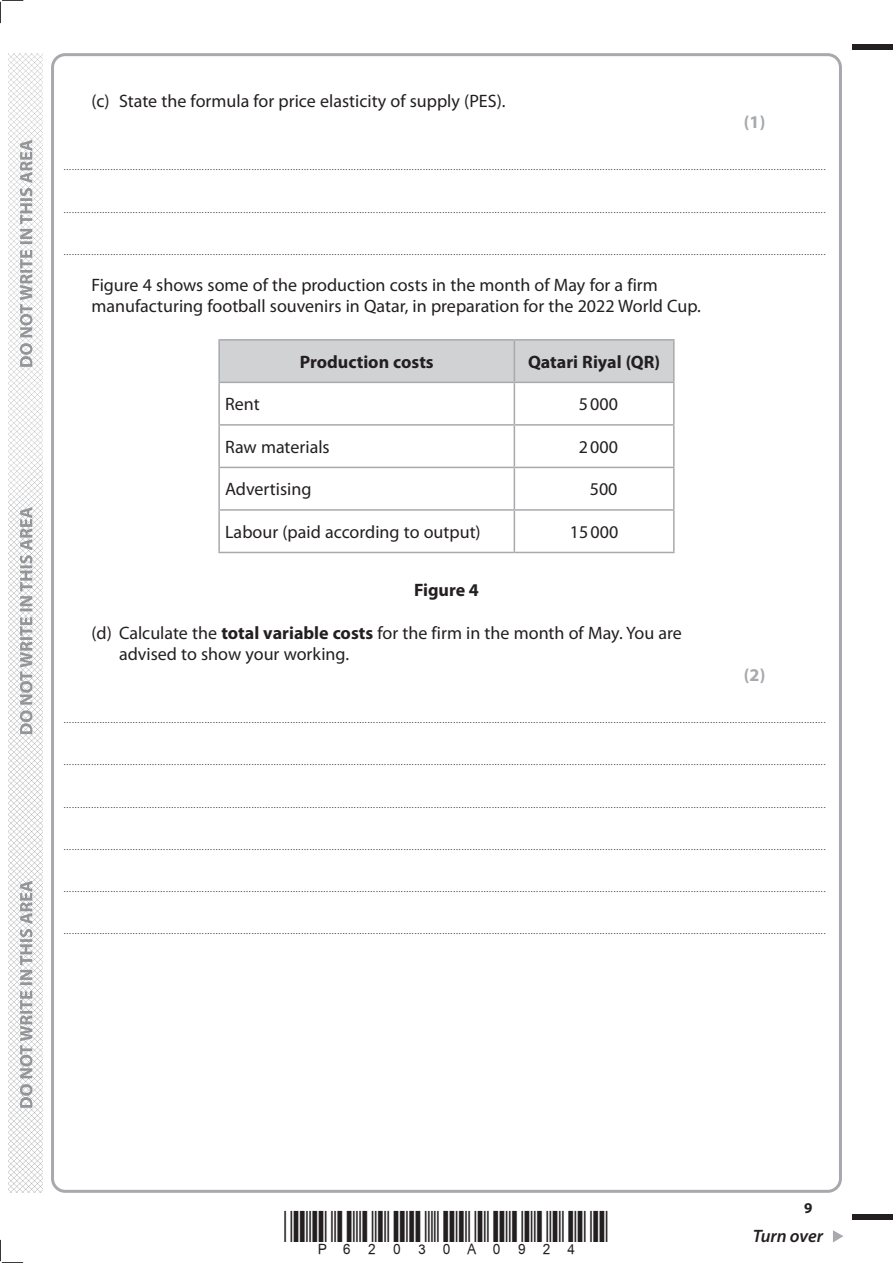
<style>
.page{position:relative;width:893px;height:1263px;background:#fff}
.page>*{position:absolute;margin:0;border:0;box-sizing:border-box;transform-origin:0 0}
.t1{font:18px/21px "Myriad Pro";color:#231f20}
.t2{font:700 18px "Myriad Pro";color:#231f20}
.t3{font:italic 600 18px "Myriad Pro";letter-spacing:-.005em;color:#231f20}
.t4{font:700 18px "Myriad Pro";color:#a8a9ad}
.t5{font:700 15px "Myriad Pro";color:#231f20}
.t6{font:9px "Myriad Pro";color:#231f20}
.s1{font-weight:700}
</style>
<div class="page">
<div style="left:853px;top:45px;width:40px;height:5px;background:#231f20"></div>
<div style="left:853px;top:1214px;width:40px;height:6px;background:#231f20"></div>
<svg style="left:833px;top:1230px;width:10px;height:12px"></svg>
<svg style="left:0;top:0;width:23px;height:23px"></svg>
<svg style="left:0;top:1240px;width:23px;height:23px"></svg>
<img style="left:9px;top:53px;width:34px;height:1140px">
<svg style="left:20px;top:140px;width:12px;height:968px"></svg>
<div style="left:220px;top:341px;width:453px;height:41px;background:#d1d2d4"></div>
<hr style="left:218px;top:339px;width:296px;height:2px;background:#a8a9ad">
<hr style="left:218px;top:341px;width:2px;height:41px;background:#a8a9ad">
<hr style="left:514px;top:339px;width:161px;height:2px;background:#a8a9ad">
<hr style="left:514px;top:341px;width:1px;height:41px;background:#a8a9ad">
<hr style="left:673px;top:341px;width:2px;height:41px;background:#a8a9ad">
<hr style="left:218px;top:382px;width:296px;height:1px;background:#a8a9ad">
<hr style="left:218px;top:383px;width:2px;height:41px;background:#a8a9ad">
<hr style="left:514px;top:382px;width:161px;height:1px;background:#a8a9ad">
<hr style="left:514px;top:383px;width:1px;height:41px;background:#a8a9ad">
<hr style="left:673px;top:383px;width:2px;height:41px;background:#a8a9ad">
<hr style="left:218px;top:424px;width:296px;height:2px;background:#a8a9ad">
<hr style="left:218px;top:426px;width:2px;height:41px;background:#a8a9ad">
<hr style="left:514px;top:424px;width:161px;height:2px;background:#a8a9ad">
<hr style="left:514px;top:426px;width:1px;height:41px;background:#a8a9ad">
<hr style="left:673px;top:426px;width:2px;height:41px;background:#a8a9ad">
<hr style="left:218px;top:467px;width:296px;height:1px;background:#a8a9ad">
<hr style="left:218px;top:468px;width:2px;height:41px;background:#a8a9ad">
<hr style="left:514px;top:467px;width:161px;height:1px;background:#a8a9ad">
<hr style="left:514px;top:468px;width:1px;height:41px;background:#a8a9ad">
<hr style="left:673px;top:468px;width:2px;height:41px;background:#a8a9ad">
<hr style="left:218px;top:509px;width:296px;height:2px;background:#a8a9ad">
<hr style="left:218px;top:511px;width:2px;height:41px;background:#a8a9ad">
<hr style="left:514px;top:509px;width:161px;height:2px;background:#a8a9ad">
<hr style="left:514px;top:511px;width:1px;height:41px;background:#a8a9ad">
<hr style="left:673px;top:511px;width:2px;height:41px;background:#a8a9ad">
<hr style="left:218px;top:552px;width:296px;height:1px;background:#a8a9ad">
<hr style="left:514px;top:552px;width:161px;height:1px;background:#a8a9ad">
<h1 class="t1" style="left:91px;top:90px;width:416px">(c) State the formula for price elasticity of supply (PES).</h1>
<h1 class="t4" style="left:744px;top:110px;width:23px">(1)</h1>
<p class="t6" style="left:64px;top:162px;width:763px">....................................................................................................................................................................................................................................................................................</p>
<p class="t6" style="left:64px;top:204px;width:763px">....................................................................................................................................................................................................................................................................................</p>
<p class="t6" style="left:64px;top:246px;width:763px">....................................................................................................................................................................................................................................................................................</p>
<h1 class="t1" style="left:91px;top:274px;width:611px">Figure 4 shows some of the production costs in the month of May for a firm manufacturing football souvenirs in Qatar, in preparation for the 2022 World Cup.</h1>
<h1 class="t2" style="left:300px;top:350px;width:136px">Production costs</h1>
<h1 class="t2" style="left:528px;top:350px;width:134px">Qatari Riyal (QR)</h1>
<h1 class="t1" style="left:225px;top:394px;width:36px">Rent</h1>
<h1 class="t1" style="left:579px;top:394px;width:41px">5000</h1>
<h1 class="t1" style="left:225px;top:436px;width:106px">Raw materials</h1>
<h1 class="t1" style="left:579px;top:436px;width:41px">2000</h1>
<h1 class="t1" style="left:225px;top:479px;width:88px">Advertising</h1>
<h1 class="t1" style="left:590px;top:479px;width:29px">500</h1>
<h1 class="t1" style="left:225px;top:521px;width:257px">Labour (paid according to output)</h1>
<h1 class="t1" style="left:570px;top:521px;width:50px">15000</h1>
<h1 class="t2" style="left:414px;top:579px;width:66px">Figure 4</h1>
<h1 class="t1" style="left:119px;top:622px;width:564px;text-indent:-28px">(d) Calculate the <span class="s1">total variable costs</span> for the firm in the month of May. You are advised to show your working.</h1>
<h1 class="t4" style="left:744px;top:663px;width:23px">(2)</h1>
<p class="t6" style="left:64px;top:714px;width:763px">....................................................................................................................................................................................................................................................................................</p>
<p class="t6" style="left:64px;top:757px;width:763px">....................................................................................................................................................................................................................................................................................</p>
<p class="t6" style="left:64px;top:799px;width:763px">....................................................................................................................................................................................................................................................................................</p>
<p class="t6" style="left:64px;top:841px;width:763px">....................................................................................................................................................................................................................................................................................</p>
<p class="t6" style="left:64px;top:883px;width:763px">....................................................................................................................................................................................................................................................................................</p>
<p class="t6" style="left:64px;top:926px;width:763px">....................................................................................................................................................................................................................................................................................</p>
<h2 class="t5" style="left:804px;top:1198px;width:10px">9</h2>
<h1 class="t3" style="left:753px;top:1225px;width:72px">Turn over</h1>
</div>
